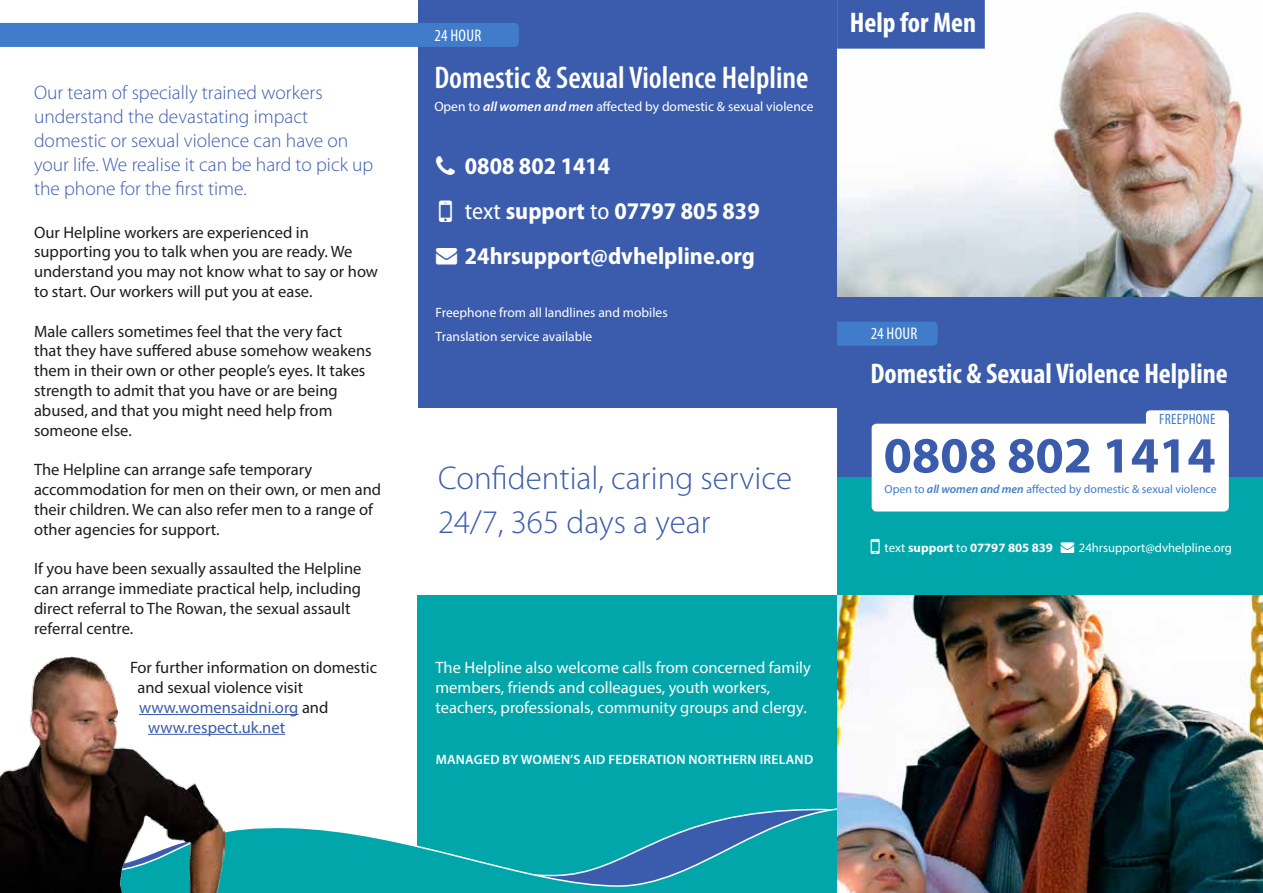
<style>
.page{position:relative;width:1263px;height:893px;background:#fff}
.page>*{position:absolute;margin:0;border:0;box-sizing:border-box;transform-origin:0 0}
.t1{font:700 51px "Myriad Pro";color:#3b5cad}
.t2{font:300 33px/43.5px "Myriad Pro";color:#3b5cad}
.t3{font:600 condensed 31.5px "Myriad Pro";color:#fff}
.t4{font:700 condensed 28.5px "Myriad Pro";color:#fff}
.t5{font:700 semi-condensed 24px/45px "Myriad Pro";color:#fff}
.t6{font:300 19.5px/24px "Myriad Pro";color:#3b5cad}
.t7{font:condensed 16.95px "Myriad Pro";letter-spacing:.02em;color:#fff}
.t8{font:16.5px/19.8px "Myriad Pro";color:#1d1d1b}
.t9{font:16.5px/19.8px "Myriad Pro";color:#fff}
.t10{font:16.5px "Myriad Pro";color:#3b5cad}
.t11{font:condensed 15px "Myriad Pro";letter-spacing:.02em;color:#407cca}
.t12{font:13.5px/24px "Myriad Pro";color:#fff}
.t13{font:600 13.5px "Myriad Pro";letter-spacing:.02em;color:#fff}
.t14{font:12.75px "Myriad Pro";color:#fff}
.t15{font:11.85px "Myriad Pro";color:#407cca}
.s1{color:#1d1d1b}
.s2{font-weight:600;font-style:italic}
.s3{font-weight:400}
.s4{font-weight:700}
</style>
<div class="page">
<div style="left:418px;top:595px;width:421px;height:298px;background:#00a6aa"></div>
<div style="left:418px;top:0;width:421px;height:407px;background:#3b5cad"></div>
<svg style="left:225px;top:798px;width:613px;height:95px"></svg>
<img style="left:0;top:656px;width:225px;height:237px">
<div style="left:0;top:23px;width:519px;height:24px;background:#407cca"></div>
<hr style="left:139px;top:714px;width:159px;height:1px;background:#3b5cad">
<hr style="left:148px;top:734px;width:137px;height:1px;background:#3b5cad">
<img style="left:838px;top:12px;width:425px;height:285px">
<img style="left:838px;top:595px;width:425px;height:298px">
<div style="left:838px;top:297px;width:425px;height:185px;background:#3b5cad"></div>
<div style="left:838px;top:478px;width:425px;height:117px;background:#00a6aa"></div>
<svg style="left:872px;top:410px;width:357px;height:101px;background:#eaedf6"></svg>
<div style="left:837px;top:322px;width:101px;height:24px;background:#407cca"></div>
<div style="left:837px;top:0;width:148px;height:49px;background:#3b5cad"></div>
<p class="t6" style="left:34px;top:80px;width:341px">Our team of specially trained workers understand the devastating impact domestic or sexual violence can have on your life. We realise it can be hard to pick up the phone for the first time.</p>
<p class="t8" style="left:34px;top:222px;width:346px">Our Helpline workers are experienced in supporting you to talk when you are ready. We understand you may not know what to say or how to start. Our workers will put you at ease.</p>
<p class="t8" style="left:34px;top:321px;width:339px">Male callers sometimes feel that the very fact that they have suffered abuse somehow weakens them in their own or other people’s eyes. It takes strength to admit that you have or are being abused, and that you might need help from someone else.</p>
<p class="t8" style="left:34px;top:460px;width:349px">The Helpline can arrange safe temporary accommodation for men on their own, or men and their children. We can also refer men to a range of other agencies for support.</p>
<p class="t8" style="left:34px;top:559px;width:329px">If you have been sexually assaulted the Helpline can arrange immediate practical help, including direct referral to The Rowan, the sexual assault referral centre.</p>
<p class="t8" style="left:130px;top:658px;width:249px">For further information on domestic</p>
<p class="t8" style="left:138px;top:677px;width:167px">and sexual violence visit</p>
<p class="t10" style="left:139px;top:697px;width:191px">www.womensaidni.org <span class="s1">and</span></p>
<p class="t10" style="left:148px;top:717px;width:139px">www.respect.uk.net</p>
<p class="t7" style="left:434px;top:25px;width:48px">24 HOUR</p>
<h3 class="t3" style="left:434px;top:58px;width:376px">Domestic &amp; Sexual Violence Helpline</h3>
<p class="t12" style="left:434px;top:95px;width:381px">Open to <span class="s2">all women and men</span> affected by domestic &amp; sexual violence</p>
<h3 class="t5" style="left:465px;top:142px;width:296px">0808 802 1414<br><span class="s3">text</span> support <span class="s3">to</span> 07797 805 839<br>24hrsupport@dvhelpline.org</h3>
<p class="t12" style="left:436px;top:300px;width:234px">Freephone from all landlines and mobiles<br>Translation service available</p>
<h2 class="t2" style="left:438px;top:456px;width:356px">Confidential, caring service<br>24/7, 365 days a year</h2>
<h3 class="t4" style="left:850px;top:5px;width:128px">Help for Men</h3>
<p class="t7" style="left:871px;top:323px;width:48px">24 HOUR</p>
<h3 class="t4" style="left:870px;top:356px;width:359px">Domestic &amp; Sexual Violence Helpline</h3>
<p class="t11" style="left:1159px;top:410px;width:58px">FREEPHONE</p>
<h1 class="t1" style="left:884px;top:422px;width:333px">0808 802 1414</h1>
<p class="t15" style="left:884px;top:481px;width:334px">Open to <span class="s2">all women and men</span> affected by domestic &amp; sexual violence</p>
<p class="t14" style="left:884px;top:539px;width:349px">text <span class="s4">support</span> to <span class="s4">07797 805 839</span> → 24hrsupport@dvhelpline.org</p>
<p class="t9" style="left:436px;top:658px;width:377px">The Helpline also welcome calls from concerned family members, friends and colleagues, youth workers, teachers, professionals, community groups and clergy.</p>
<p class="t13" style="left:436px;top:751px;width:379px">MANAGED BY WOMEN’S AID FEDERATION NORTHERN IRELAND</p>
</div>
